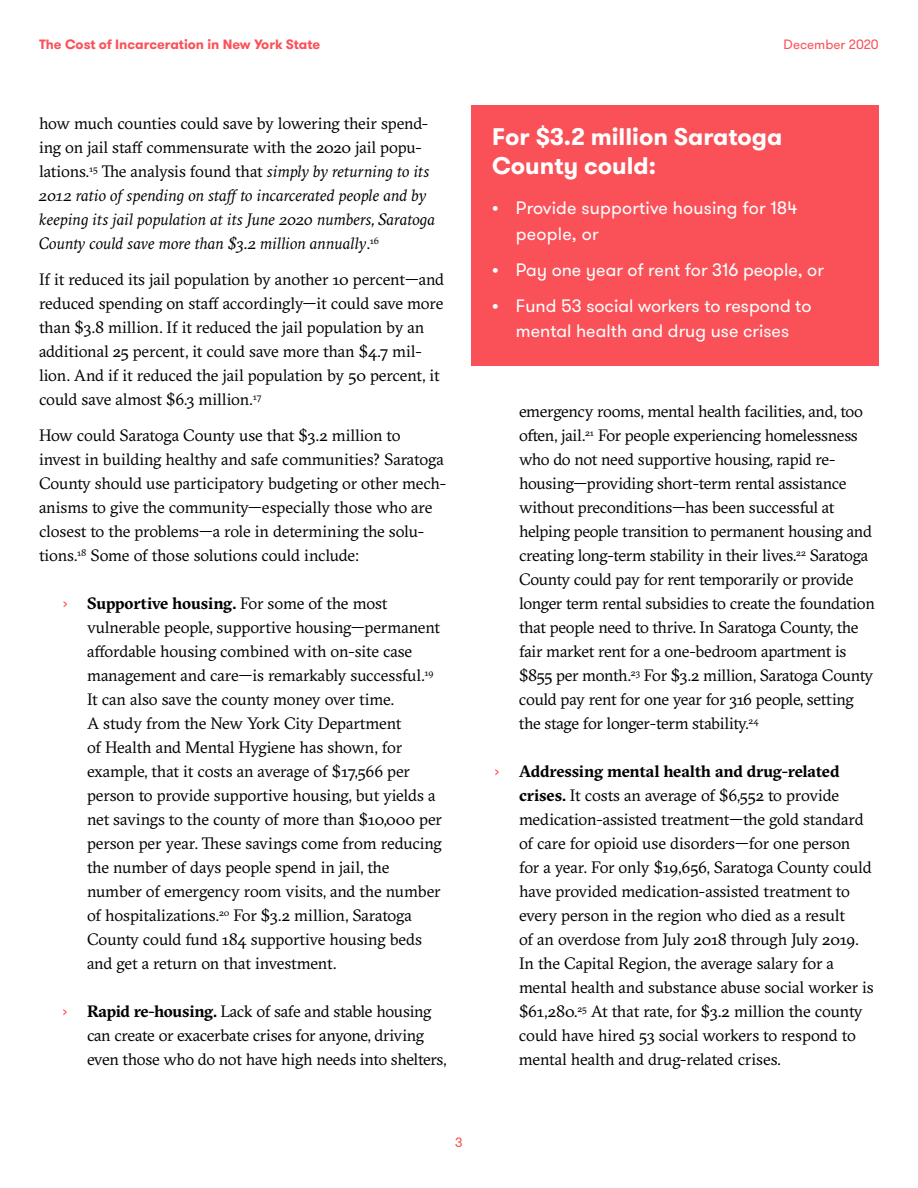
<style>
.page{position:relative;width:918px;height:1188px;background:#fff}
.page>*{position:absolute;margin:0;border:0;box-sizing:border-box;transform-origin:0 0}
.t1{font:700 24px/28.8px "GT Walsheim";color:#fff}
.t2{font:18px/25.5px "GT Walsheim";color:#fff}
.t3{font:16.5px/24px "GT Sectra";letter-spacing:-.015em;color:#000}
.t4{font:italic 16.5px/24px "GT Sectra";letter-spacing:-.005em;color:#000}
.t5{font:700 13.5px "GT Walsheim";color:#fa5158}
.t6{font:13.5px "GT Walsheim";color:#fa5158}
.s1{font-style:normal}
.s2{font-family:"GT Walsheim";color:#fa5158}
.s3{font-weight:700}
</style>
<div class="page">
<div style="left:471px;top:106px;width:408px;height:260px;background:#fa5158"></div>
<p class="t5" style="left:39px;top:36px;width:283px">The Cost of Incarceration in New York State</p>
<p class="t6" style="left:784px;top:36px;width:97px">December 2020</p>
<p class="t4" style="left:39px;top:111px;width:397px"><span class="s1">how much counties could save by lowering their spend&shy;ing on jail staff commensurate with the 2020 jail popu&shy;lations.</span><sup>15</sup> <span class="s1">The analysis found that</span> simply by returning to its 2012 ratio of spending on staff to incarcerated people and by keeping its jail population at its June 2020 numbers, Saratoga County could save more than $3.2 million annually<span class="s1">.</span><sup>16</sup></p>
<p class="t3" style="left:39px;top:267px;width:407px">If it reduced its jail population by another 10 percent—and reduced spending on staff accordingly—it could save more than $3.8 million. If it reduced the jail population by an additional 25 percent, it could save more than $4.7 mil&shy;lion. And if it reduced the jail population by 50 percent, it could save almost $6.3 million.<sup>17</sup></p>
<p class="t3" style="left:39px;top:423px;width:409px">How could Saratoga County use that $3.2 million to invest in building healthy and safe communities? Saratoga County should use participatory budgeting or other mech&shy;anisms to give the community—especially those who are closest to the problems—a role in determining the solu&shy;tions.<sup>18</sup> Some of those solutions could include:</p>
<p class="t3" style="left:87px;top:591px;width:356px;text-indent:-24px"><span class="s2">›</span> <span class="s3">Supportive housing.</span> For some of the most vulnerable people, supportive housing—permanent affordable housing combined with on-site case management and care—is remarkably successful.<sup>19<br></sup>It can also save the county money over time.<br>A study from the New York City Department<br>of Health and Mental Hygiene has shown, for example, that it costs an average of $17,566 per person to provide supportive housing, but yields a net savings to the county of more than $10,000 per person per year. These savings come from reducing the number of days people spend in jail, the number of emergency room visits, and the number of hospitalizations.<sup>20</sup> For $3.2 million, Saratoga County could fund 184 supportive housing beds and get a return on that investment.</p>
<p class="t3" style="left:87px;top:999px;width:361px;text-indent:-24px"><span class="s2">›</span> <span class="s3">Rapid re-housing.</span> Lack of safe and stable housing can create or exacerbate crises for anyone, driving even those who do not have high needs into shelters,</p>
<p class="t6" style="left:455px;top:1134px;width:9px">3</p>
<h1 class="t1" style="left:492px;top:122px;width:292px">For $3.2 million Saratoga<br>County could:</h1>
<p class="t2" style="left:516px;top:195px;width:283px;text-indent:-24px"><span class="s3">•</span> Provide supportive housing for 184 people, or</p>
<p class="t2" style="left:492px;top:257px;width:333px"><span class="s3">•</span> Pay one year of rent for 316 people, or</p>
<p class="t2" style="left:492px;top:293px;width:321px;text-align:center"><span class="s3">•</span> Fund 53 social workers to respond to mental health and drug use crises</p>
<p class="t3" style="left:519px;top:399px;width:357px">emergency rooms, mental health facilities, and, too often, jail.<sup>21</sup> For people experiencing homelessness who do not need supportive housing, rapid re&shy;housing—providing short-term rental assistance without preconditions—has been successful at helping people transition to permanent housing and creating long-term stability in their lives.<sup>22</sup> Saratoga County could pay for rent temporarily or provide longer term rental subsidies to create the foundation that people need to thrive. In Saratoga County, the fair market rent for a one-bedroom apartment is $855 per month.<sup>23</sup> For $3.2 million, Saratoga County could pay rent for one year for 316 people, setting the stage for longer-term stability.<sup>24</sup></p>
<p class="t3" style="left:519px;top:759px;width:356px;text-indent:-24px"><span class="s2">›</span> <span class="s3">Addressing mental health and drug-related crises.</span> It costs an average of $6,552 to provide medication-assisted treatment—the gold standard of care for opioid use disorders—for one person for a year. For only $19,656, Saratoga County could have provided medication-assisted treatment to every person in the region who died as a result<br>of an overdose from July 2018 through July 2019.<br>In the Capital Region, the average salary for a mental health and substance abuse social worker is $61,280.<sup>25</sup> At that rate, for $3.2 million the county could have hired 53 social workers to respond to mental health and drug-related crises.</p>
</div>
